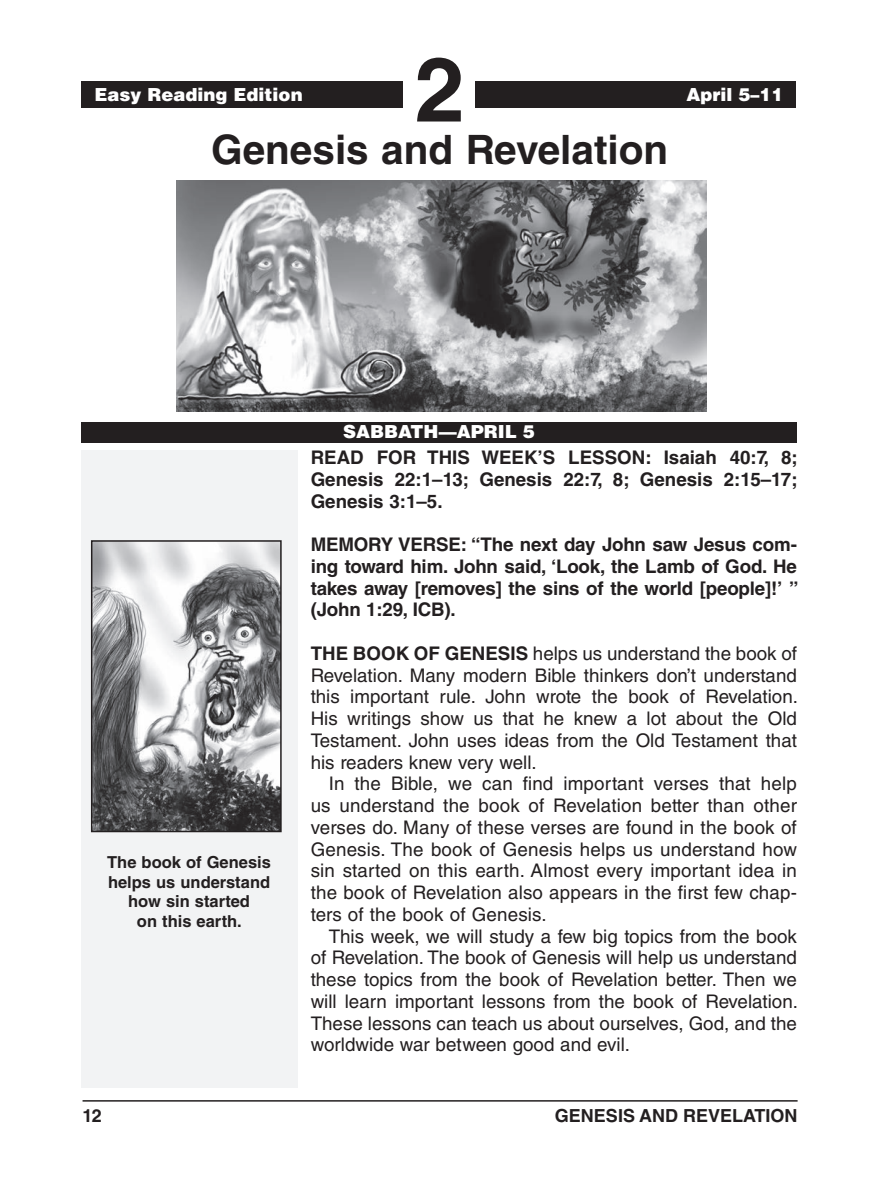
<style>
.page{position:relative;width:878px;height:1202px;background:#fff}
.page>*{position:absolute;margin:0;border:0;box-sizing:border-box;transform-origin:0 0}
.t1{font:700 90px "Helvetica LT Std";color:#231f20}
.Lesson_Title{font:700 40.5px "Helvetica LT Std";color:#231f20}
.Body_Text{font:18.75px/21.8px "Helvetica LT Std";color:#231f20;text-align:justify}
.Body_Text_NoIndent_S{font:18.75px/21.8px "Helvetica LT Std";color:#231f20;text-align:justify}
.Body_Text_NoIndent_B{font:700 18.75px/21.8px "Helvetica LT Std";letter-spacing:-.01em;color:#231f20;text-align:justify}
.Definitions_Heading{font:900 18px "Helvetica LT Std";color:#fff}
.t2{font:700 18px "Helvetica LT Std";color:#231f20}
.Running_Head_-_Right{font:900 18px "Helvetica LT Std";color:#fff}
.Image_Captions{font:700 16.5px "Helvetica LT Std";color:#231f20}
.s1{font-weight:700}
</style>
<div class="page">
<hr style="left:82px;top:1100px;width:715px;height:1px;background:#231f20">
<div style="left:81px;top:450px;width:216px;height:637px;background:#f2f3f4"></div>
<div style="left:82px;top:81px;width:321px;height:27px;background:#231f20"></div>
<div style="left:472px;top:81px;width:323px;height:27px;background:#231f20"></div>
<div style="left:405px;top:55px;width:69px;height:76px;background:#fff"></div>
<div style="left:81px;top:422px;width:715px;height:20px;background:#231f20"></div>
<img style="left:176px;top:180px;width:530px;height:232px">
<img style="left:94px;top:543px;width:185px;height:286px">
<div style="left:91px;top:540px;width:191px;height:292px;border:2px solid #231f20"></div>
<p class="Definitions_Heading" style="left:94px;top:82px;width:210px">Easy Reading Edition</p>
<h1 class="t1" style="left:415px;top:35px;width:52px">2</h1>
<p class="Lesson_Title" style="left:211px;top:125px;width:458px">Genesis and Revelation</p>
<p class="Running_Head_-_Right" style="left:686px;top:82px;width:99px">April 5–11</p>
<p class="Image_Captions" style="left:107px;top:852px;width:165px">The book of Genesis</p>
<p class="Image_Captions" style="left:108px;top:871px;width:164px">helps us understand</p>
<p class="Image_Captions" style="left:128px;top:891px;width:123px">how sin started</p>
<p class="Image_Captions" style="left:137px;top:910px;width:106px">on this earth.</p>
<p class="Definitions_Heading" style="left:343px;top:420px;width:193px">SABBATH—APRIL 5</p>
<p class="Body_Text_NoIndent_B" style="left:310px;top:446px;width:488px">READ FOR THIS WEEK’S LESSON: Isaiah 40:7, 8; Genesis 22:1–13; Genesis 22:7, 8; Genesis 2:15–17; Genesis 3:1–5.</p>
<p class="Body_Text_NoIndent_B" style="left:310px;top:533px;width:489px">MEMORY VERSE: “The next day John saw Jesus com&shy;ing toward him. John said, ‘Look, the Lamb of God. He takes away [removes] the sins of the world [people]!’ ” (John 1:29, ICB).</p>
<p class="Body_Text_NoIndent_S" style="left:311px;top:642px;width:489px"><span class="s1">THE BOOK OF GENESIS</span> helps us understand the book of Revelation. Many modern Bible thinkers don’t understand this important rule. John wrote the book of Revelation.<br>His writings show us that he knew a lot about the Old Testament. John uses ideas from the Old Testament that his readers knew very well.</p>
<p class="Body_Text" style="left:311px;top:773px;width:488px;text-indent:18px">In the Bible, we can find important verses that help us understand the book of Revelation better than other verses do. Many of these verses are found in the book of Genesis. The book of Genesis helps us understand how sin started on this earth. Almost every important idea in the book of Revelation also appears in the first few chap&shy;ters of the book of Genesis.</p>
<p class="Body_Text" style="left:311px;top:925px;width:489px;text-indent:18px">This week, we will study a few big topics from the book of Revelation. The book of Genesis will help us understand these topics from the book of Revelation better. Then we will learn important lessons from the book of Revelation.<br>These lessons can teach us about ourselves, God, and the worldwide war between good and evil.</p>
<p class="Definitions_Heading" style="left:356px;top:420px;width:167px">SA BATH—DATE</p>
<p class="t2" style="left:82px;top:1104px;width:21px">12</p>
<p class="t2" style="left:555px;top:1104px;width:244px">GENESIS AND REVELATION</p>
</div>
